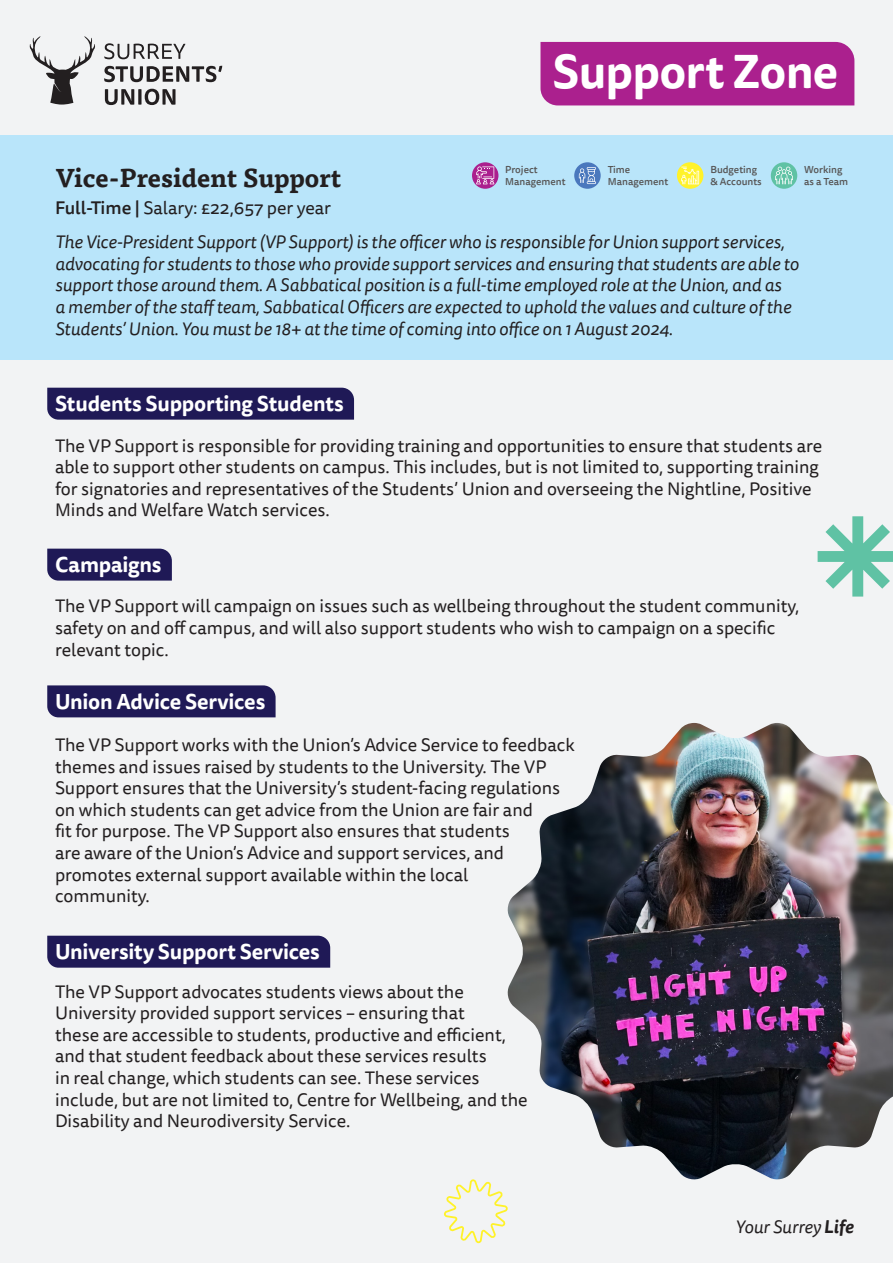
<style>
.page{position:relative;width:893px;height:1263px;background:#f2f3f4}
.page>*{position:absolute;margin:0;border:0;box-sizing:border-box;transform-origin:0 0}
.Highlight_Header_Purple{font:700 46.5px "Tisa Sans Pro";letter-spacing:-.02em;color:#fff}
.Zone_Title{font:700 25.5px "Tisa Pro";color:#231f20}
.Highlight_Header_Purple-2{font:700 21px "Tisa Sans Pro";letter-spacing:-.01em;color:#fff}
.Paragraph{font:18px/21.6px "Tisa Sans Pro";color:#231f20}
.Paragraph-2{font:italic 18px/21.6px "Tisa Sans Pro";color:#231f20}
.t1{font:500 9.9px/12px "Tisa Sans Pro";color:#575656}
.s1{font-weight:500}
.s2{font-weight:700}
</style>
<div class="page">
<svg style="left:30px;top:36px;width:65px;height:69px"></svg>
<svg style="left:105px;top:89px;width:71px;height:16px"></svg>
<svg style="left:104px;top:66px;width:118px;height:16px"></svg>
<svg style="left:104px;top:43px;width:81px;height:16px"></svg>
<div style="left:0;top:135px;width:893px;height:224px;background:#b9e5fa"></div>
<div style="left:540px;top:42px;width:314px;height:63px;background:#ab208e"></div>
<div style="left:47px;top:388px;width:307px;height:32px;background:#1f1956"></div>
<div style="left:47px;top:549px;width:125px;height:32px;background:#1f1956"></div>
<div style="left:47px;top:685px;width:229px;height:32px;background:#1f1956"></div>
<div style="left:47px;top:936px;width:283px;height:32px;background:#1f1956"></div>
<img style="left:507px;top:723px;width:386px;height:457px">
<div style="left:574px;top:162px;width:27px;height:27px;background:#4a78bd;border-radius:50%"></div>
<svg style="left:579px;top:167px;width:17px;height:17px"></svg>
<svg style="left:472px;top:162px;width:26px;height:27px"></svg>
<svg style="left:476px;top:166px;width:18px;height:18px"></svg>
<svg style="left:677px;top:162px;width:26px;height:27px"></svg>
<svg style="left:681px;top:167px;width:18px;height:17px"></svg>
<svg style="left:771px;top:162px;width:26px;height:27px"></svg>
<svg style="left:775px;top:167px;width:18px;height:17px"></svg>
<svg style="left:818px;top:516px;width:75px;height:81px"></svg>
<svg style="left:444px;top:1179px;width:64px;height:64px"></svg>
<p class="Highlight_Header_Purple" style="left:553px;top:37px;width:287px">Support Zone</p>
<p class="t1" style="left:710px;top:164px;width:48px">Budgeting</p>
<p class="t1" style="left:710px;top:176px;width:53px">&amp; Accounts</p>
<p class="t1" style="left:804px;top:164px;width:40px">Working</p>
<p class="t1" style="left:804px;top:176px;width:45px">as a Team</p>
<p class="t1" style="left:505px;top:164px;width:62px">Project<br>Management</p>
<p class="t1" style="left:608px;top:164px;width:24px">Time</p>
<h1 class="Zone_Title" style="left:55px;top:157px;width:288px">Vice-President Support</h1>
<p class="Paragraph" style="left:55px;top:197px;width:278px"><span class="s1">Full-Time |</span> Salary: £22,657 per year</p>
<p class="Paragraph-2" style="left:55px;top:232px;width:745px">The Vice-President Support (VP Support) is the officer who is responsible for Union support services, advocating for students to those who provide support services and ensuring that students are able to support those around them. A Sabbatical position is a full-time employed role at the Union, and as<br>a member of the staff team, Sabbatical Officers are expected to uphold the values and culture of the Students’ Union. You must be 18+ at the time of coming into office on 1 August 2024.</p>
<p class="t1" style="left:608px;top:176px;width:62px">Management</p>
<p class="Highlight_Header_Purple-2" style="left:55px;top:388px;width:290px">Students Supporting Students</p>
<p class="Paragraph" style="left:55px;top:435px;width:769px">The VP Support is responsible for providing training and opportunities to ensure that students are able to support other students on campus. This includes, but is not limited to, supporting training for signatories and representatives of the Students’ Union and overseeing the Nightline, Positive Minds and Welfare Watch services.</p>
<p class="Highlight_Header_Purple-2" style="left:55px;top:549px;width:108px">Campaigns</p>
<p class="Paragraph" style="left:55px;top:596px;width:746px">The VP Support will campaign on issues such as wellbeing throughout the student community, safety on and off campus, and will also support students who wish to campaign on a specific relevant topic.</p>
<p class="Highlight_Header_Purple-2" style="left:55px;top:686px;width:212px">Union Advice Services</p>
<p class="Paragraph" style="left:55px;top:734px;width:521px">The VP Support works with the Union’s Advice Service to feedback themes and issues raised by students to the University. The VP Support ensures that the University’s student-facing regulations on which students can get advice from the Union are fair and<br>fit for purpose. The VP Support also ensures that students<br>are aware of the Union’s Advice and support services, and promotes external support available within the local<br>community.</p>
<p class="Highlight_Header_Purple-2" style="left:55px;top:936px;width:266px">University Support Services</p>
<p class="Paragraph" style="left:55px;top:981px;width:474px">The VP Support advocates students views about the University provided support services – ensuring that<br>these are accessible to students, productive and efficient, and that student feedback about these services results<br>in real change, which students can see. These services include, but are not limited to, Centre for Wellbeing, and the Disability and Neurodiversity Service.</p>
<p class="Paragraph-2" style="left:736px;top:1216px;width:119px">Your Surrey <span class="s2">Life</span></p>
</div>
